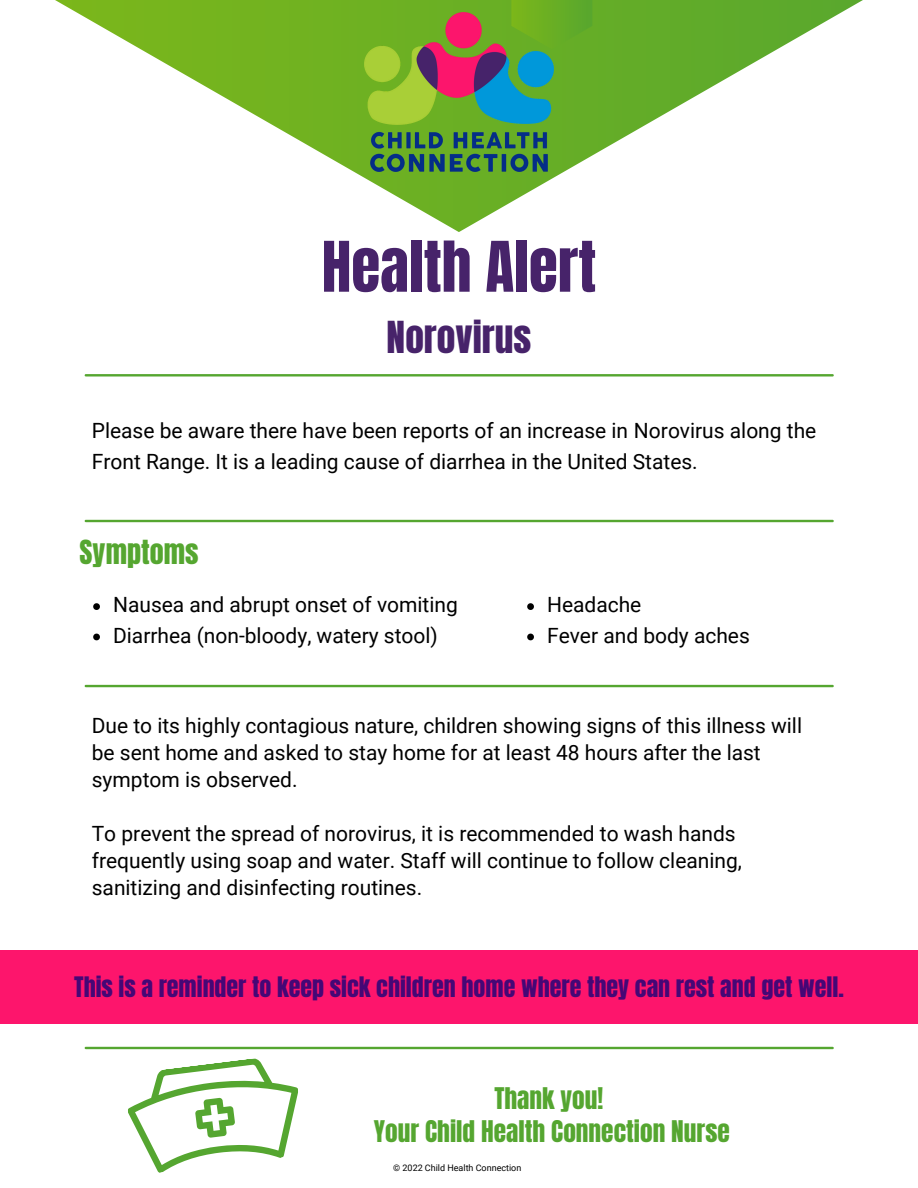
<style>
.page{position:relative;width:918px;height:1188px;background:#fff}
.page>*{position:absolute;margin:0;border:0;box-sizing:border-box;transform-origin:0 0}
.t1{font:59.25px "Anton";color:#47236a}
.t2{font:37.5px "Anton";color:#47236a}
.t3{font:28.2px "Anton";color:#55a630}
.t4{font:25.35px "Anton";color:#55a630}
.t5{font:24px "Anton";color:#450776}
.t6{font:21px/27px "Roboto";color:#000}
.t7{font:9px "Roboto";color:#000}
</style>
<div class="page">
<svg style="left:55px;top:0;width:808px;height:232px"></svg>
<svg style="left:511px;top:0;width:81px;height:49px;background:#65ac26"></svg>
<svg style="left:431px;top:684px;width:56px;height:4px"></svg>
<svg style="left:703px;top:684px;width:56px;height:4px"></svg>
<hr style="left:86px;top:374px;width:747px;height:2px;background:#55a630">
<hr style="left:86px;top:1047px;width:747px;height:2px;background:#55a630">
<svg style="left:128px;top:1058px;width:170px;height:115px"></svg>
<div style="left:0;top:951px;width:918px;height:73px;background:#fd156c"></div>
<hr style="left:86px;top:520px;width:747px;height:2px;background:#55a630">
<img style="left:364px;top:12px;width:189px;height:160px">
<svg style="left:93px;top:603px;width:7px;height:7px"></svg>
<svg style="left:93px;top:634px;width:7px;height:6px"></svg>
<svg style="left:527px;top:603px;width:7px;height:7px"></svg>
<svg style="left:527px;top:634px;width:7px;height:6px"></svg>
<hr style="left:86px;top:685px;width:747px;height:2px;background:#55a630">
<p class="t1" style="left:322px;top:224px;width:276px">Health Alert</p>
<p class="t2" style="left:387px;top:310px;width:146px">Norovirus</p>
<p class="t6" style="left:92px;top:416px;width:726px;line-height:30.3px">Please be aware there have been reports of an increase in Norovirus along the<br>Front Range. It is a leading cause of diarrhea in the United States.</p>
<p class="t3" style="left:80px;top:532px;width:120px">Symptoms</p>
<p class="t6" style="left:113px;top:592px;width:346px">Nausea and abrupt onset of vomiting</p>
<p class="t6" style="left:113px;top:622px;width:326px">Diarrhea (non-bloody, watery stool)</p>
<p class="t6" style="left:547px;top:592px;width:96px">Headache</p>
<p class="t6" style="left:547px;top:622px;width:204px">Fever and body aches</p>
<p class="t6" style="left:92px;top:712px;width:712px">Due to its highly contagious nature, children showing signs of this illness will be sent home and asked to stay home for at least 48 hours after the last symptom is observed.</p>
<p class="t6" style="left:92px;top:820px;width:652px">To prevent the spread of norovirus, it is recommended to wash hands frequently using soap and water. Staff will continue to follow cleaning, sanitizing and disinfecting routines.</p>
<p class="t5" style="left:74px;top:969px;width:771px">This is a reminder to keep sick children home where they can rest and get well.</p>
<p class="t4" style="left:494px;top:1080px;width:111px">Thank you!</p>
<p class="t4" style="left:374px;top:1113px;width:357px">Your Child Health Connection Nurse</p>
<p class="t7" style="left:393px;top:1162px;width:130px">© 2022 Child Health Connection</p>
</div>
